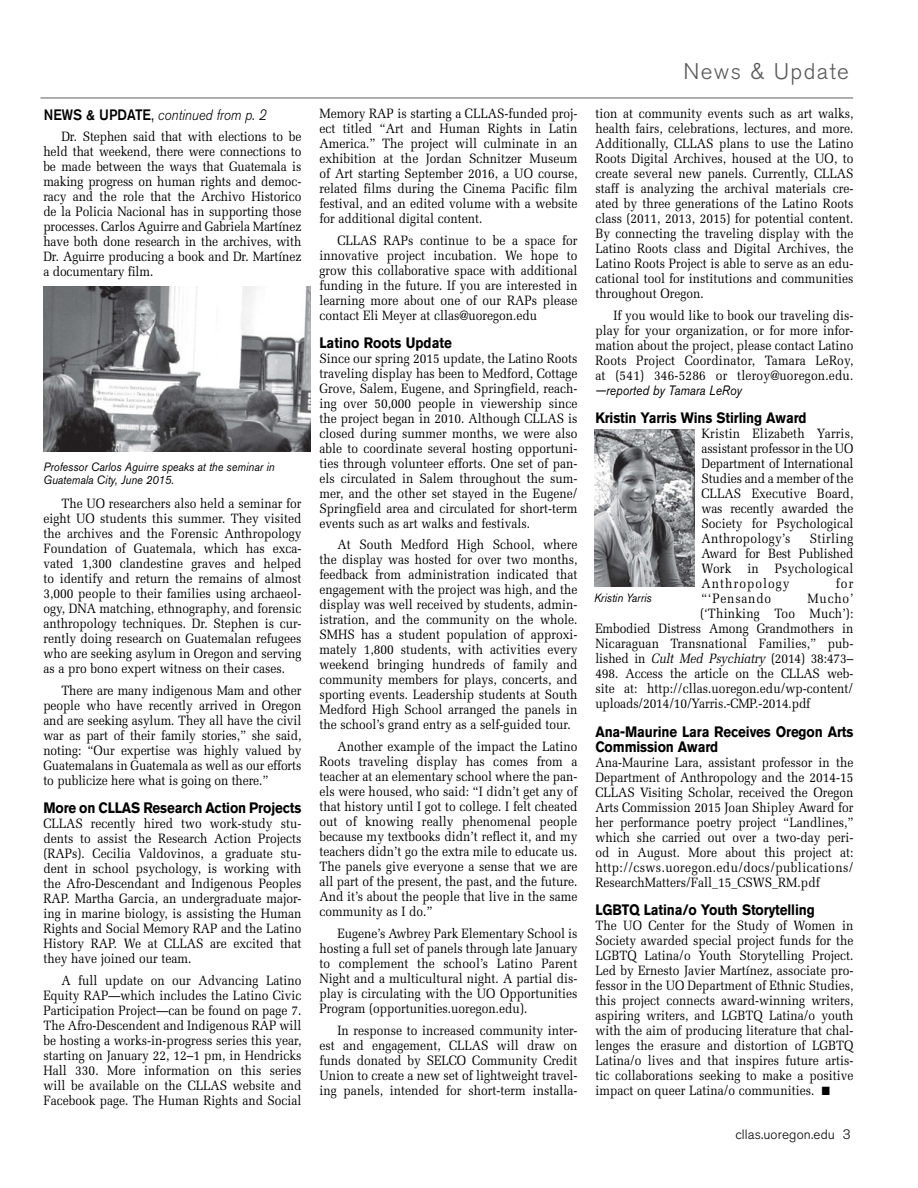
<style>
.page{position:relative;width:918px;height:1188px;background:#fff}
.page>*{position:absolute;margin:0;border:0;box-sizing:border-box;transform-origin:0 0}
.t1{font:300 22.5px "Akzidenz Grotesk BQ";letter-spacing:.06em;color:#58595b}
.t2{font:700 15px/15px "Akzidenz Grotesk BQ";letter-spacing:-.01em;color:#000;scale:.89 1}
.t3{font:italic 300 15px "Akzidenz Grotesk BQ";color:#000;scale:.9 1}
.t4{font:13.5px/15px "Melior";color:#000;text-align:justify;scale:.89 1}
.t5{font:italic 13.5px "Akzidenz Grotesk BQ";color:#000;scale:.89 1}
.t6{font:300 13.5px "Akzidenz Grotesk BQ";letter-spacing:.01em;color:#000}
.t7{font:13.5px "Melior";letter-spacing:.065em;color:#000;scale:.89 1}
.t8{font:italic 12px/13.5px "Akzidenz Grotesk BQ";color:#000;scale:.9 1}
.s1{font-weight:500;font-style:normal}
.s2{font-weight:400;font-style:normal}
.s3{font-style:italic}
</style>
<div class="page">
<hr style="left:40px;top:97px;width:813px;height:2px;background:#939598">
<img style="left:43px;top:286px;width:267px;height:166px">
<img style="left:594px;top:430px;width:101px;height:156px">
<p class="t3" style="left:44px;top:106px;width:249px"><span class="s1">NEWS &amp; UPDATE</span><span class="s2">,</span> continued from p. 2</p>
<p class="t4" style="left:43px;top:129px;width:291px;text-indent:18px">Dr. Stephen said that with elections to be held that weekend, there were connections to be made between the ways that Guatemala is making progress on human rights and democ&shy;racy and the role that the Archivo Historico de la Policia Nacional has in supporting those processes. Carlos Aguirre and Gabriela Martínez have both done research in the archives, with Dr. Aguirre producing a book and Dr. Martínez a documentary film.</p>
<p class="t8" style="left:43px;top:459px;width:258px">Professor Carlos Aguirre speaks at the seminar in<br>Guatemala City, June 2015.</p>
<p class="t4" style="left:43px;top:496px;width:291px;text-indent:18px">The UO researchers also held a seminar for eight UO students this summer. They visited the archives and the Forensic Anthropology Foundation of Guatemala, which has exca&shy;vated 1,300 clandestine graves and helped to identify and return the remains of almost 3,000 people to their families using archaeol&shy;ogy, DNA matching, ethnography, and forensic anthropology techniques. Dr. Stephen is cur&shy;rently doing research on Guatemalan refugees who are seeking asylum in Oregon and serving as a pro bono expert witness on their cases.</p>
<p class="t4" style="left:43px;top:683px;width:291px;text-indent:18px">There are many indigenous Mam and other people who have recently arrived in Oregon and are seeking asylum. They all have the civil war as part of their family stories,” she said, noting: “Our expertise was highly valued by Guatemalans in Guatemala as well as our efforts to publicize here what is going on there.”</p>
<p class="t2" style="left:43px;top:800px;width:291px">More on CLLAS Research Action Projects</p>
<p class="t4" style="left:43px;top:816px;width:291px">CLLAS recently hired two work-study stu&shy;dents to assist the Research Action Projects (RAPs). Cecilia Valdovinos, a graduate stu&shy;dent in school psychology, is working with the Afro-Descendant and Indigenous Peoples RAP. Martha Garcia, an undergraduate major&shy;ing in marine biology, is assisting the Human Rights and Social Memory RAP and the Latino History RAP. We at CLLAS are excited that they have joined our team.</p>
<p class="t4" style="left:43px;top:973px;width:291px;text-indent:18px">A full update on our Advancing Latino Equity RAP—which includes the Latino Civic Participation Project—can be found on page 7.<br>The Afro-Descendent and Indigenous RAP will be hosting a works-in-progress series this year, starting on January 22, 12–1 pm, in Hendricks Hall 330. More information on this series will be available on the CLLAS website and Facebook page. The Human Rights and Social</p>
<p class="t4" style="left:319px;top:106px;width:291px">Memory RAP is starting a CLLAS-funded proj&shy;ect titled “Art and Human Rights in Latin America.” The project will culminate in an exhibition at the Jordan Schnitzer Museum of Art starting September 2016, a UO course, related films during the Cinema Pacific film festival, and an edited volume with a website for additional digital content.</p>
<p class="t4" style="left:319px;top:233px;width:292px;text-indent:18px">CLLAS RAPs continue to be a space for innovative project incubation. We hope to grow this collaborative space with additional funding in the future. If you are interested in learning more about one of our RAPs please contact Eli Meyer at cllas@uoregon.edu</p>
<p class="t2" style="left:319px;top:335px;width:150px">Latino Roots Update</p>
<p class="t4" style="left:319px;top:351px;width:291px">Since our spring 2015 update, the Latino Roots traveling display has been to Medford, Cottage Grove, Salem, Eugene, and Springfield, reach&shy;ing over 50,000 people in viewership since the project began in 2010. Although CLLAS is closed during summer months, we were also able to coordinate several hosting opportuni&shy;ties through volunteer efforts. One set of pan&shy;els circulated in Salem throughout the sum&shy;mer, and the other set stayed in the Eugene/ Springfield area and circulated for short-term events such as art walks and festivals.</p>
<p class="t4" style="left:319px;top:537px;width:291px;text-indent:18px">At South Medford High School, where the display was hosted for over two months, feedback from administration indicated that engagement with the project was high, and the display was well received by students, admin&shy;istration, and the community on the whole.<br>SMHS has a student population of approxi&shy;mately 1,800 students, with activities every weekend bringing hundreds of family and community members for plays, concerts, and sporting events. Leadership students at South Medford High School arranged the panels in the school’s grand entry as a self-guided tour.</p>
<p class="t4" style="left:319px;top:739px;width:291px;text-indent:18px">Another example of the impact the Latino Roots traveling display has comes from a teacher at an elementary school where the pan&shy;els were housed, who said: “I didn’t get any of that history until I got to college. I felt cheated out of knowing really phenomenal people because my textbooks didn’t reflect it, and my teachers didn’t go the extra mile to educate us.<br>The panels give everyone a sense that we are all part of the present, the past, and the future.<br>And it’s about the people that live in the same community as I do.”</p>
<p class="t4" style="left:319px;top:926px;width:291px;text-indent:18px">Eugene’s Awbrey Park Elementary School is hosting a full set of panels through late January to complement the school’s Latino Parent Night and a multicultural night. A partial dis&shy;play is circulating with the UO Opportunities Program (opportunities.uoregon.edu).</p>
<p class="t4" style="left:319px;top:1023px;width:291px;text-indent:18px">In response to increased community inter&shy;est and engagement, CLLAS will draw on funds donated by SELCO Community Credit Union to create a new set of lightweight travel&shy;ing panels, intended for short-term installa-</p>
<h1 class="t1" style="left:684px;top:59px;width:167px">News &amp; Update</h1>
<p class="t4" style="left:595px;top:106px;width:291px">tion at community events such as art walks, health fairs, celebrations, lectures, and more.<br>Additionally, CLLAS plans to use the Latino Roots Digital Archives, housed at the UO, to create several new panels. Currently, CLLAS staff is analyzing the archival materials cre&shy;ated by three generations of the Latino Roots class (2011, 2013, 2015) for potential content.<br>By connecting the traveling display with the Latino Roots class and Digital Archives, the Latino Roots Project is able to serve as an edu&shy;cational tool for institutions and communities throughout Oregon.</p>
<p class="t4" style="left:595px;top:308px;width:291px;text-indent:18px">If you would like to book our traveling dis&shy;play for your organization, or for more infor&shy;mation about the project, please contact Latino Roots Project Coordinator, Tamara LeRoy, at (541) 346-5286 or tleroy@uoregon.edu.</p>
<p class="t5" style="left:595px;top:382px;width:166px">—reported by Tamara LeRoy</p>
<p class="t2" style="left:595px;top:411px;width:239px">Kristin Yarris Wins Stirling Award</p>
<p class="t4" style="left:702px;top:426px;width:172px">Kristin Elizabeth Yarris, assistant professor in the UO Department of International Studies and a member of the CLLAS Executive Board, was recently awarded the Society for Psychological Anthropology’s</p>
<p class="t4" style="left:702px;top:531px;width:172px;text-indent:108px">Stirling Award for Best Published Work in Psychological Anthropology</p>
<p class="t4" style="left:836px;top:576px;width:21px">for</p>
<p class="t7" style="left:702px;top:591px;width:80px">“‘Pensando</p>
<p class="t4" style="left:808px;top:591px;width:53px">Mucho’</p>
<p class="t4" style="left:700px;top:606px;width:174px">(‘Thinking Too Much’):</p>
<p class="t4" style="left:595px;top:621px;width:291px">Embodied Distress Among Grandmothers in</p>
<p class="t4" style="left:595px;top:636px;width:291px">Nicaraguan Transnational Families,” pub-</p>
<p class="t4" style="left:595px;top:651px;width:291px">lished in <span class="s3">Cult Med Psychiatry</span> (2014) 38:473–</p>
<p class="t4" style="left:595px;top:666px;width:291px">498. Access the article on the CLLAS web-</p>
<p class="t4" style="left:595px;top:681px;width:291px">site at: http://cllas.uoregon.edu/wp-content/</p>
<p class="t4" style="left:595px;top:696px;width:243px">uploads/2014/10/Yarris.-CMP.-2014.pdf</p>
<p class="t2" style="left:595px;top:724px;width:291px">Ana-Maurine Lara Receives Oregon Arts<br>Commission Award</p>
<p class="t4" style="left:595px;top:755px;width:291px">Ana-Maurine Lara, assistant professor in the Department of Anthropology and the 2014-15<br>CLLAS Visiting Scholar, received the Oregon Arts Commission 2015 Joan Shipley Award for her performance poetry project “Landlines,” which she carried out over a two-day peri&shy;od in August. More about this project at: http://csws.uoregon.edu/docs/publications/ ResearchMatters/Fall_15_CSWS_RM.pdf</p>
<p class="t2" style="left:595px;top:903px;width:248px">LGBTQ Latina/o Youth Storytelling</p>
<p class="t4" style="left:595px;top:918px;width:291px">The UO Center for the Study of Women in Society awarded special project funds for the LGBTQ Latina/o Youth Storytelling Project.<br>Led by Ernesto Javier Martínez, associate pro&shy;fessor in the UO Department of Ethnic Studies, this project connects award-winning writers, aspiring writers, and LGBTQ Latina/o youth with the aim of producing literature that chal&shy;lenges the erasure and distortion of LGBTQ Latina/o lives and that inspires future artis&shy;tic collaborations seeking to make a positive impact on queer Latina/o communities. ■</p>
<p class="t6" style="left:735px;top:1127px;width:117px">cllas.uoregon.edu 3</p>
<p class="t8" style="left:594px;top:591px;width:66px">Kristin Yarris</p>
</div>
